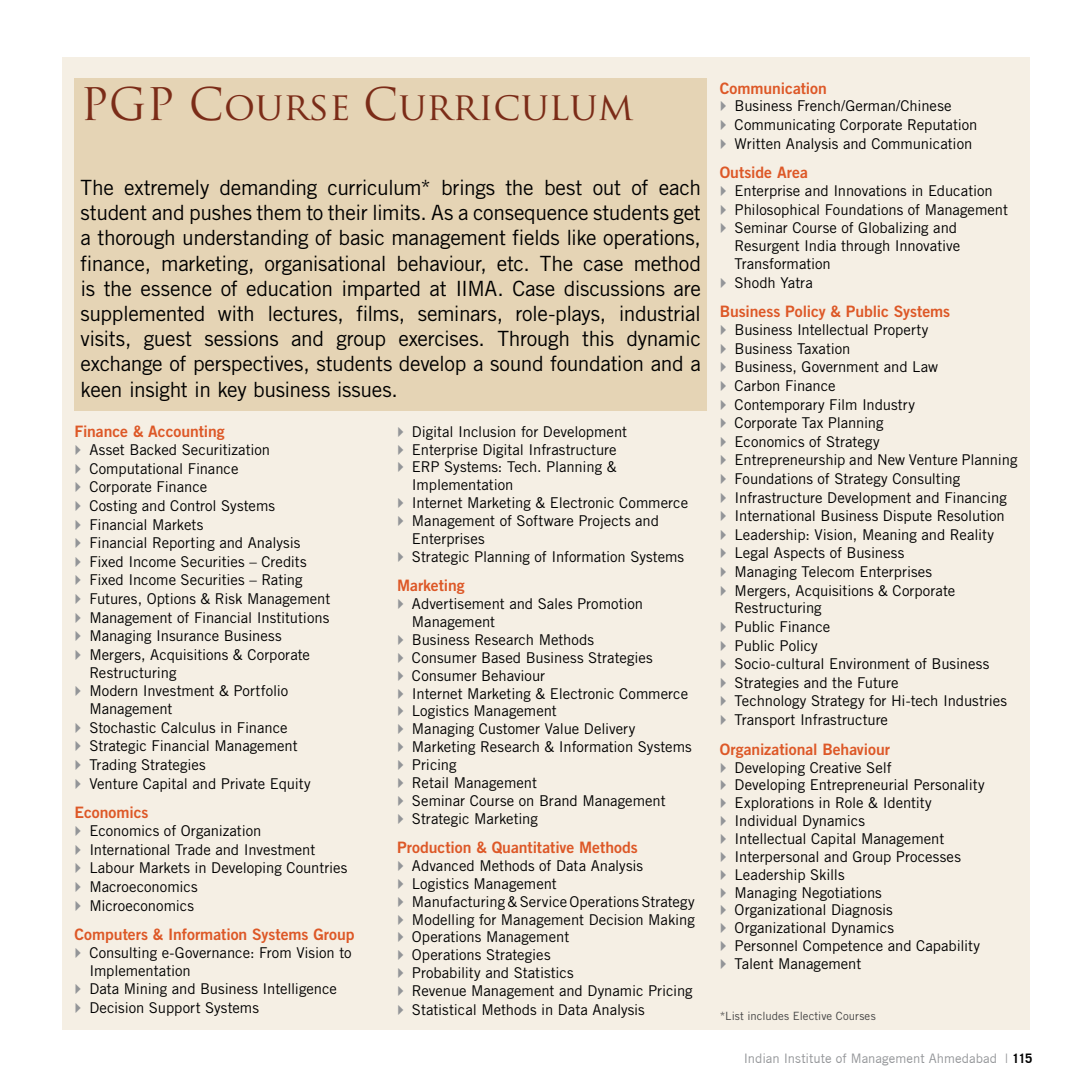
<style>
.page{position:relative;width:1092px;height:1092px;background:#fff}
.page>*{position:absolute;margin:0;border:0;box-sizing:border-box;transform-origin:0 0}
.t1{font:38.5px "Trajan Pro";color:#7b2c18}
.t2{font:21px/25.2px "Trade Gothic LT Std";letter-spacing:-.02em;color:#000;text-align:justify}
.t3{font:15.75px "Trade Gothic LT Std Bd 2";letter-spacing:-.005em;color:#dd5827}
.t4{font:14.88px/18.6px "Trade Gothic LT Std";letter-spacing:-.005em;color:#000}
.t5{font:13.12px "Trade Gothic";color:#939598}
.t6{font:11.38px "Trade Gothic LT Std";letter-spacing:.005em;color:#444}
.s1{font-size:43.75px}
.s2{font-weight:700;color:#000}
</style>
<div class="page">
<div style="left:62px;top:57px;width:967px;height:972px;background:#f5efe4"></div>
<div style="left:74px;top:78px;width:633px;height:333px;background:#e5d4b5"></div>
<h1 class="t1" style="left:81px;top:82px;width:554px"><span class="s1">PGP C</span>ourse <span class="s1">C</span>urriculum</h1>
<p class="t2" style="left:81px;top:175px;width:622px">The extremely demanding curriculum* brings the best out of each student and pushes them to their limits. As a consequence students get a thorough understanding of basic management fields like operations, finance, marketing, organisational behaviour, etc. The case method is the essence of education imparted at IIMA. Case discussions are supplemented with lectures, films, seminars, role-plays, industrial visits, guest sessions and group exercises. Through this dynamic exchange of perspectives, students develop a sound foundation and a keen insight in key business issues.</p>
<p class="t3" style="left:74px;top:422px;width:152px">Finance &amp; Accounting</p>
<p class="t4" style="left:89px;top:440px;width:242px">Asset Backed Securitization<br>Computational Finance<br>Corporate Finance<br>Costing and Control Systems<br>Financial Markets<br>Financial Reporting and Analysis<br>Fixed Income Securities – Credits<br>Fixed Income Securities – Rating<br>Futures, Options &amp; Risk Management<br>Management of Financial Institutions<br>Managing Insurance Business<br>Mergers, Acquisitions &amp; Corporate<br>Restructuring<br>Modern Investment &amp; Portfolio<br>Management<br>Stochastic Calculus in Finance<br>Strategic Financial Management<br>Trading Strategies<br>Venture Capital and Private Equity</p>
<p class="t3" style="left:74px;top:802px;width:76px">Economics</p>
<p class="t4" style="left:89px;top:821px;width:260px">Economics of Organization<br>International Trade and Investment<br>Labour Markets in Developing Countries<br>Macroeconomics<br>Microeconomics</p>
<p class="t3" style="left:74px;top:924px;width:281px">Computers &amp; Information Systems Group</p>
<p class="t4" style="left:89px;top:943px;width:264px">Consulting e-Governance: From Vision to<br>Implementation<br>Data Mining and Business Intelligence<br>Decision Support Systems</p>
<p class="t4" style="left:412px;top:422px;width:277px;line-height:17.8px">Digital Inclusion for Development<br>Enterprise Digital Infrastructure<br>ERP Systems: Tech. Planning &amp;<br>Implementation<br>Internet Marketing &amp; Electronic Commerce<br>Management of Software Projects and<br>Enterprises<br>Strategic Planning of Information Systems</p>
<p class="t3" style="left:397px;top:576px;width:69px">Marketing</p>
<p class="t4" style="left:412px;top:594px;width:281px;line-height:17.8px">Advertisement and Sales Promotion<br>Management<br>Business Research Methods<br>Consumer Based Business Strategies<br>Consumer Behaviour<br>Internet Marketing &amp; Electronic Commerce<br>Logistics Management<br>Managing Customer Value Delivery<br>Marketing Research &amp; Information Systems<br>Pricing<br>Retail Management<br>Seminar Course on Brand Management<br>Strategic Marketing</p>
<p class="t3" style="left:397px;top:837px;width:242px">Production &amp; Quantitative Methods</p>
<p class="t4" style="left:412px;top:856px;width:284px;line-height:18px">Advanced Methods of Data Analysis Logistics Management<br>Manufacturing &amp; Service Operations Strategy Modelling for Management Decision Making Operations Management<br>Operations Strategies<br>Probability and Statistics<br>Revenue Management and Dynamic Pricing Statistical Methods in Data Analysis</p>
<p class="t3" style="left:719px;top:78px;width:109px">Communication</p>
<p class="t4" style="left:734px;top:97px;width:244px">Business French/German/Chinese<br>Communicating Corporate Reputation<br>Written Analysis and Communication</p>
<p class="t3" style="left:719px;top:163px;width:90px">Outside Area</p>
<p class="t4" style="left:734px;top:181px;width:275px">Enterprise and Innovations in Education<br>Philosophical Foundations of Management<br>Seminar Course of Globalizing and<br>Resurgent India through Innovative<br>Transformation<br>Shodh Yatra</p>
<p class="t3" style="left:719px;top:302px;width:232px">Business Policy &amp; Public Systems</p>
<p class="t4" style="left:734px;top:320px;width:284px">Business Intellectual Property<br>Business Taxation<br>Business, Government and Law<br>Carbon Finance<br>Contemporary Film Industry<br>Corporate Tax Planning<br>Economics of Strategy<br>Entrepreneurship and New Venture Planning<br>Foundations of Strategy Consulting<br>Infrastructure Development and Financing<br>International Business Dispute Resolution<br>Leadership: Vision, Meaning and Reality<br>Legal Aspects of Business<br>Managing Telecom Enterprises<br>Mergers, Acquisitions &amp; Corporate<br>Restructuring<br>Public Finance<br>Public Policy<br>Socio-cultural Environment of Business<br>Strategies and the Future<br>Technology Strategy for Hi-tech Industries<br>Transport Infrastructure</p>
<p class="t3" style="left:719px;top:739px;width:172px">Organizational Behaviour</p>
<p class="t4" style="left:734px;top:758px;width:251px;line-height:17.8px">Developing Creative Self<br>Developing Entrepreneurial Personality<br>Explorations in Role &amp; Identity<br>Individual Dynamics<br>Intellectual Capital Management<br>Interpersonal and Group Processes<br>Leadership Skills<br>Managing Negotiations<br>Organizational Diagnosis<br>Organizational Dynamics<br>Personnel Competence and Capability<br>Talent Management</p>
<p class="t6" style="left:719px;top:1009px;width:157px">*List includes Elective Courses</p>
<p class="t5" style="left:743px;top:1050px;width:290px">Indian Institute of Management Ahmedabad | <span class="s2">115</span></p>
</div>
